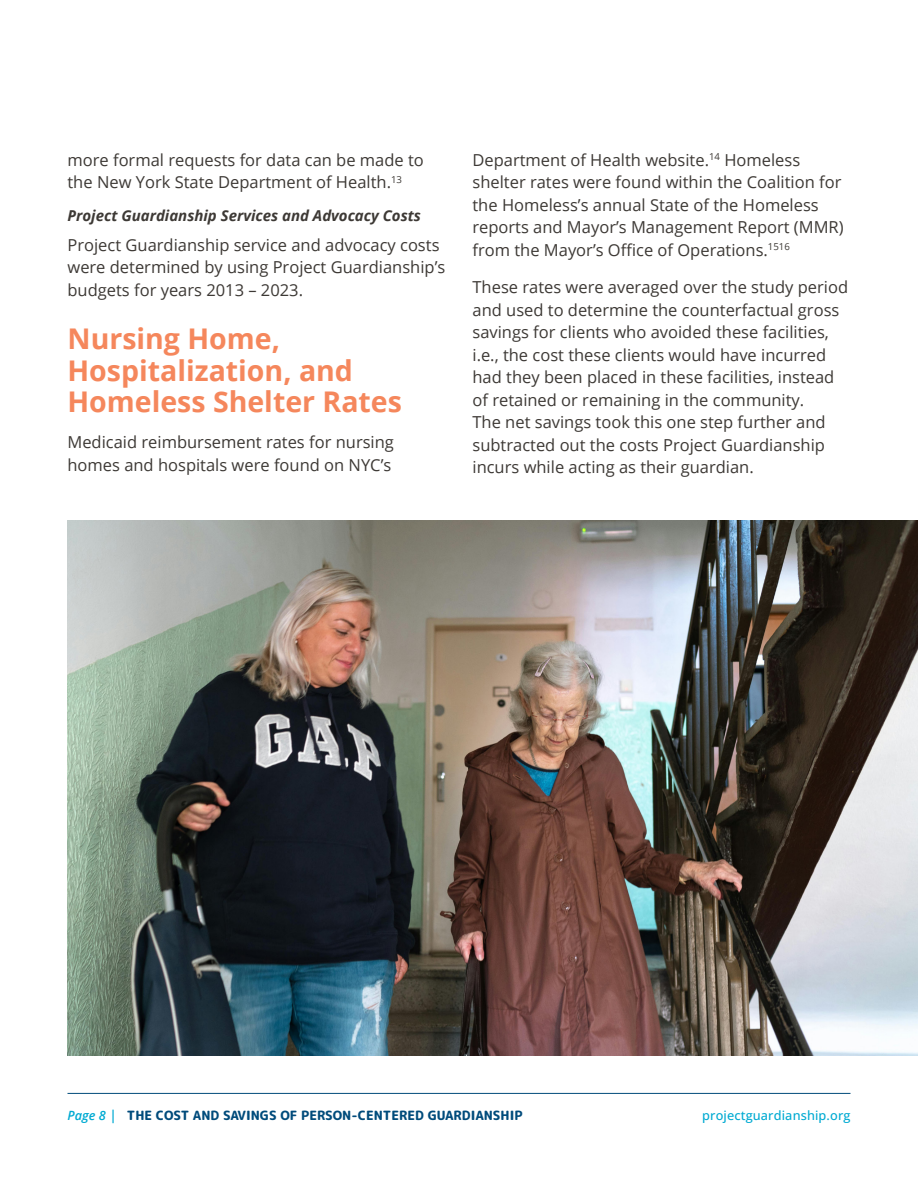
<style>
.page{position:relative;width:918px;height:1188px;background:#fff}
.page>*{position:absolute;margin:0;border:0;box-sizing:border-box;transform-origin:0 0}
._3_Header_i{font:700 28.5px/31.5px "Open Sans";color:#f5875c}
.BODY{font:16.5px/22.5px "Open Sans";color:#3d3935}
._6_Header{font:italic 700 15px "Open Sans";color:#3d3935}
.t1{font:800 12.75px "Rounded Mplus 1 c";color:#004b7b}
.t2{font:500 12.75px "Open Sans";letter-spacing:.01em;color:#00aad2}
.s1{font-family:"Open Sans";font-weight:600;font-style:italic;color:#00aad2}
.s2{font-family:"Open Sans";font-weight:600;font-size:13.5px;color:#00aad2}
</style>
<div class="page">
<hr style="left:68px;top:1093px;width:782px;height:1px;background:#004b7b">
<img style="left:68px;top:521px;width:850px;height:534px">
<p class="BODY" style="left:68px;top:148px;width:358px">more formal requests for data can be made to the New York State Department of Health.<sup>13</sup></p>
<p class="_6_Header" style="left:68px;top:205px;width:355px">Project Guardianship Services and Advocacy Costs</p>
<p class="BODY" style="left:68px;top:233px;width:379px">Project Guardianship service and advocacy costs were determined by using Project Guardianship’s budgets for years 2013 – 2023.</p>
<p class="_3_Header_i" style="left:68px;top:322px;width:336px">Nursing Home,<br>Hospitalization, and<br>Homeless Shelter Rates</p>
<p class="BODY" style="left:68px;top:430px;width:328px">Medicaid reimbursement rates for nursing homes and hospitals were found on NYC’s</p>
<p class="BODY" style="left:472px;top:148px;width:373px">Department of Health website.<sup>14</sup> Homeless shelter rates were found within the Coalition for the Homeless’s annual State of the Homeless reports and Mayor’s Management Report (MMR) from the Mayor’s Office of Operations.<sup>1516</sup></p>
<p class="BODY" style="left:472px;top:276px;width:377px">These rates were averaged over the study period and used to determine the counterfactual gross savings for clients who avoided these facilities, i.e., the cost these clients would have incurred had they been placed in these facilities, instead of retained or remaining in the community.<br>The net savings took this one step further and subtracted out the costs Project Guardianship incurs while acting as their guardian.</p>
<p class="t1" style="left:68px;top:1107px;width:457px"><span class="s1">Page 8</span> <span class="s2">|</span> THE COST AND SAVINGS OF PERSON-CENTERED GUARDIANSHIP</p>
<p class="t2" style="left:702px;top:1106px;width:150px">projectguardianship.org</p>
</div>
